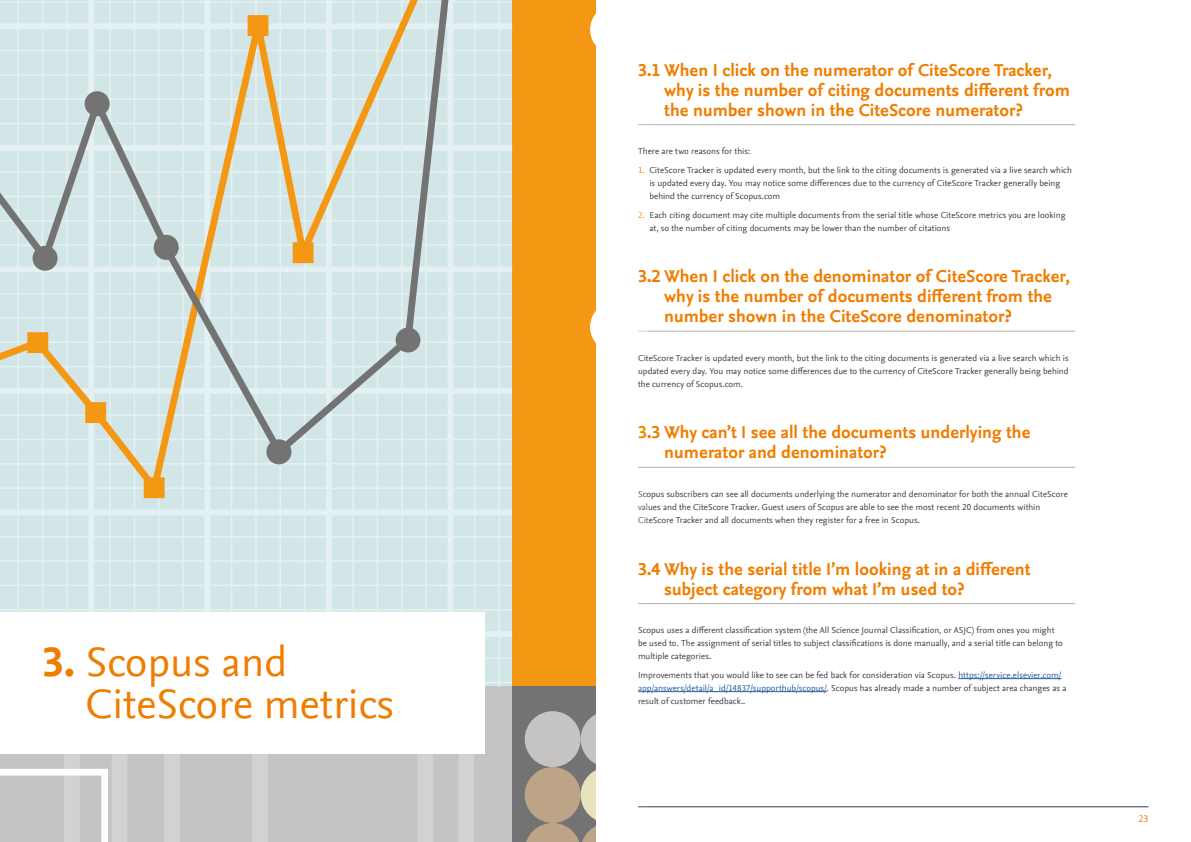
<style>
.page{position:relative;width:1191px;height:842px;background:#fff}
.page>*{position:absolute;margin:0;border:0;box-sizing:border-box;transform-origin:0 0}
.t1{font:43px/42px "Nexus Sans Offc Pro";color:#ef7d00}
.t2{font:700 18px/20px "Nexus Sans Offc Pro";color:#ef7d00}
.t3{font:10px "Nexus Sans Offc Pro";color:#ef7d00}
.t4{font:9px/13px "Nexus Sans Offc Pro";letter-spacing:.005em;color:#3b3c43}
.s1{font-weight:700}
.s2{color:#ef7d00}
.s3{color:#275b9b}
</style>
<div class="page">
<hr style="left:638px;top:806px;width:510px;height:1px;background:#3b3c43">
<hr style="left:638px;top:124px;width:437px;height:1px;background:#b1b2b4">
<hr style="left:638px;top:331px;width:437px;height:1px;background:#b1b2b4">
<hr style="left:638px;top:467px;width:437px;height:1px;background:#b1b2b4">
<hr style="left:638px;top:603px;width:437px;height:1px;background:#b1b2b4">
<hr style="left:958px;top:678px;width:103px;height:1px;background:#275b9b">
<hr style="left:638px;top:691px;width:188px;height:1px;background:#275b9b">
<svg style="left:130px;top:754px;width:204px;height:88px;background:#c8c6c5"></svg>
<svg style="left:334px;top:661px;width:314px;height:181px"></svg>
<svg style="left:0;top:754px;width:130px;height:88px;background:#cecccc"></svg>
<svg style="left:468px;top:0;width:181px;height:652px"></svg>
<svg style="left:0;top:0;width:468px;height:612px;background:#d2e1de"></svg>
<div style="left:0;top:612px;width:485px;height:141px;background:#fff"></div>
<h1 class="t1" style="left:86px;top:639px;width:310px;text-indent:-43px"><span class="s1">3.</span> Scopus and<br>CiteScore metrics</h1>
<h2 class="t2" style="left:664px;top:59px;width:407px;text-indent:-26px">3.1 When I click on the numerator of CiteScore Tracker, why is the number of citing documents different from the number shown in the CiteScore numerator?</h2>
<p class="t4" style="left:638px;top:144px;width:114px">There are two reasons for this:</p>
<p class="t4" style="left:649px;top:163px;width:424px;text-indent:-11px"><span class="s2">1.</span> CiteScore Tracker is updated every month, but the link to the citing documents is generated via a live search which is updated every day. You may notice some differences due to the currency of CiteScore Tracker generally being behind the currency of Scopus.com</p>
<p class="t4" style="left:649px;top:208px;width:417px;text-indent:-11px"><span class="s2">2.</span> Each citing document may cite multiple documents from the serial title whose CiteScore metrics you are looking at, so the number of citing documents may be lower than the number of citations</p>
<h2 class="t2" style="left:664px;top:265px;width:407px;text-indent:-26px">3.2 When I click on the denominator of CiteScore Tracker, why is the number of documents different from the number shown in the CiteScore denominator?</h2>
<p class="t4" style="left:638px;top:351px;width:432px;text-align:justify">CiteScore Tracker is updated every month, but the link to the citing documents is generated via a live search which is updated every day. You may notice some differences due to the currency of CiteScore Tracker generally being behind the currency of Scopus.com.</p>
<h2 class="t2" style="left:664px;top:422px;width:368px;text-indent:-26px">3.3 Why can’t I see all the documents underlying the numerator and denominator?</h2>
<p class="t4" style="left:638px;top:487px;width:431px">Scopus subscribers can see all documents underlying the numerator and denominator for both the annual CiteScore values and the CiteScore Tracker. Guest users of Scopus are able to see the most recent 20 documents within<br>CiteScore Tracker and all documents when they register for a free in Scopus.</p>
<h2 class="t2" style="left:664px;top:558px;width:368px;text-indent:-26px">3.4 Why is the serial title I’m looking at in a different subject category from what I’m used to?</h2>
<p class="t4" style="left:638px;top:623px;width:426px">Scopus uses a different classification system (the All Science Journal Classification, or ASJC) from ones you might be used to. The assignment of serial titles to subject classifications is done manually, and a serial title can belong to multiple categories.</p>
<p class="t4" style="left:638px;top:668px;width:430px">Improvements that you would like to see can be fed back for consideration via Scopus. <span class="s3">https://service.elsevier.com/ app/answers/detail/a_id/14837/supporthub/scopus/</span>. Scopus has already made a number of subject area changes as a result of customer feedback..</p>
<p class="t3" style="left:1138px;top:811px;width:11px">23</p>
</div>
